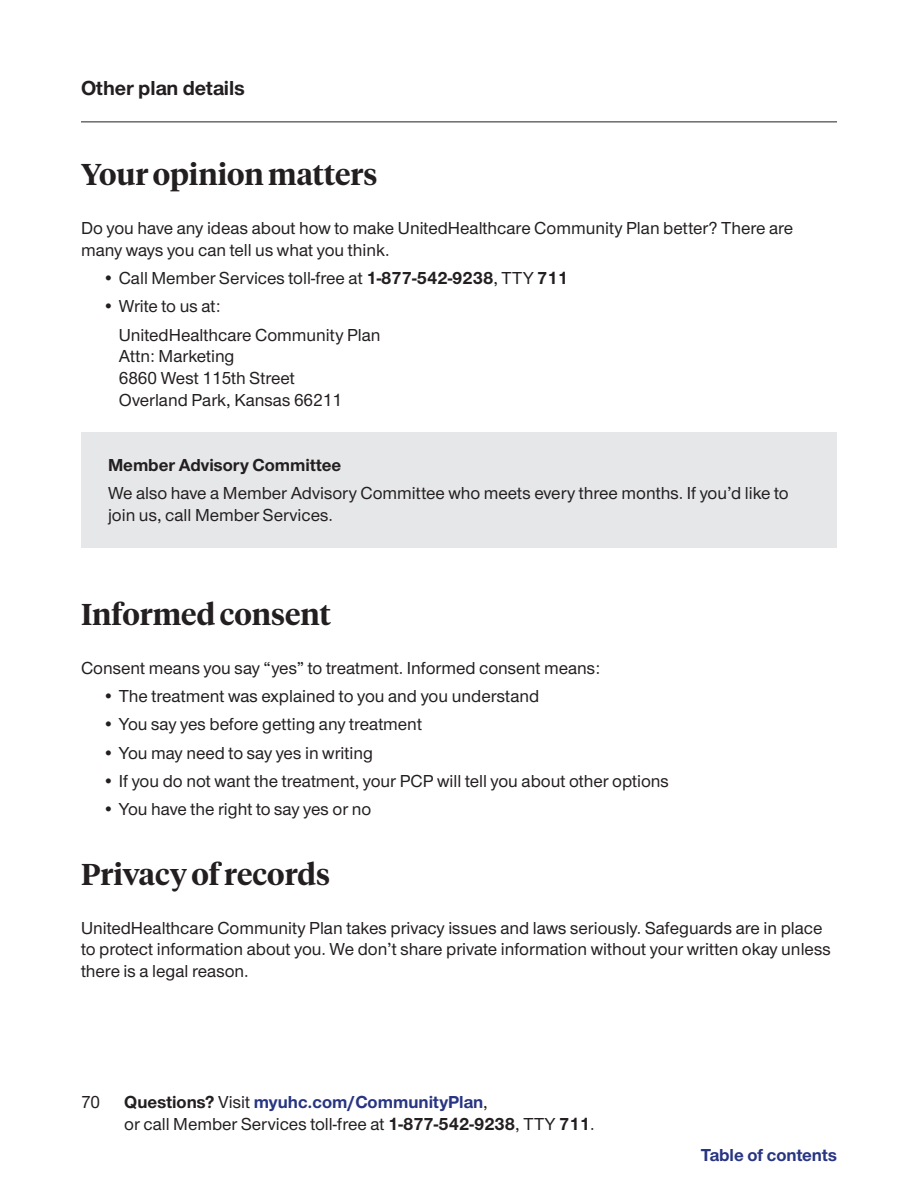
<style>
.page{position:relative;width:918px;height:1188px;background:#fff}
.page>*{position:absolute;margin:0;border:0;box-sizing:border-box;transform-origin:0 0}
.t1{font:600 30px "UHC Serif Headline";color:#231f20}
.t2{font:700 21px "UHC Sans";color:#231f20}
.t3{font:500 18px/21.6px "UHC Sans";color:#231f20}
.t4{font:700 18px "UHC Sans";color:#231f20}
.t5{font:700 18px "UHC Sans";color:#283582}
.s1{font-weight:700}
.s2{font-weight:700;color:#283582}
</style>
<div class="page">
<hr style="left:81px;top:122px;width:756px;height:1px;background:#231f20">
<div style="left:81px;top:432px;width:756px;height:116px;background:#e6e7e9"></div>
<p class="t2" style="left:81px;top:74px;width:165px">Other plan details</p>
<h1 class="t1" style="left:81px;top:154px;width:298px">Your opinion matters</h1>
<p class="t3" style="left:81px;top:217px;width:714px">Do you have any ideas about how to make UnitedHealthcare Community Plan better? There are many ways you can tell us what you think.</p>
<p class="t3" style="left:103px;top:266px;width:467px">• Call Member Services toll-free at <span class="s1">1-877-542-9238</span>, TTY <span class="s1">711</span></p>
<p class="t3" style="left:119px;top:291px;width:263px;line-height:28.3px;text-indent:-16px">• Write to us at:<br>UnitedHealthcare Community Plan</p>
<p class="t3" style="left:119px;top:345px;width:225px">Attn: Marketing<br>6860 West 115th Street<br>Overland Park, Kansas 66211</p>
<p class="t4" style="left:108px;top:453px;width:235px">Member Advisory Committee</p>
<p class="t3" style="left:108px;top:482px;width:682px">We also have a Member Advisory Committee who meets every three months. If you’d like to join us, call Member Services.</p>
<h1 class="t1" style="left:81px;top:594px;width:252px">Informed consent</h1>
<p class="t3" style="left:81px;top:656px;width:521px">Consent means you say “yes” to treatment. Informed consent means:</p>
<p class="t3" style="left:103px;top:684px;width:438px">• The treatment was explained to you and you understand</p>
<p class="t3" style="left:103px;top:713px;width:321px">• You say yes before getting any treatment</p>
<p class="t3" style="left:103px;top:741px;width:272px">• You may need to say yes in writing</p>
<p class="t3" style="left:103px;top:769px;width:568px">• If you do not want the treatment, your PCP will tell you about other options</p>
<p class="t3" style="left:103px;top:798px;width:270px">• You have the right to say yes or no</p>
<h1 class="t1" style="left:81px;top:854px;width:251px">Privacy of records</h1>
<p class="t3" style="left:81px;top:916px;width:751px">UnitedHealthcare Community Plan takes privacy issues and laws seriously. Safeguards are in place to protect information about you. We don’t share private information without your written okay unless there is a legal reason.</p>
<p class="t3" style="left:81px;top:1091px;width:21px">70</p>
<p class="t3" style="left:124px;top:1091px;width:472px"><span class="s1">Questions?</span> Visit <span class="s2">myuhc.com/CommunityPlan</span>,<br>or call Member Services toll-free at <span class="s1">1-877-542-9238</span>, TTY <span class="s1">711</span>.</p>
<p class="t5" style="left:701px;top:1143px;width:138px">Table of contents</p>
</div>
